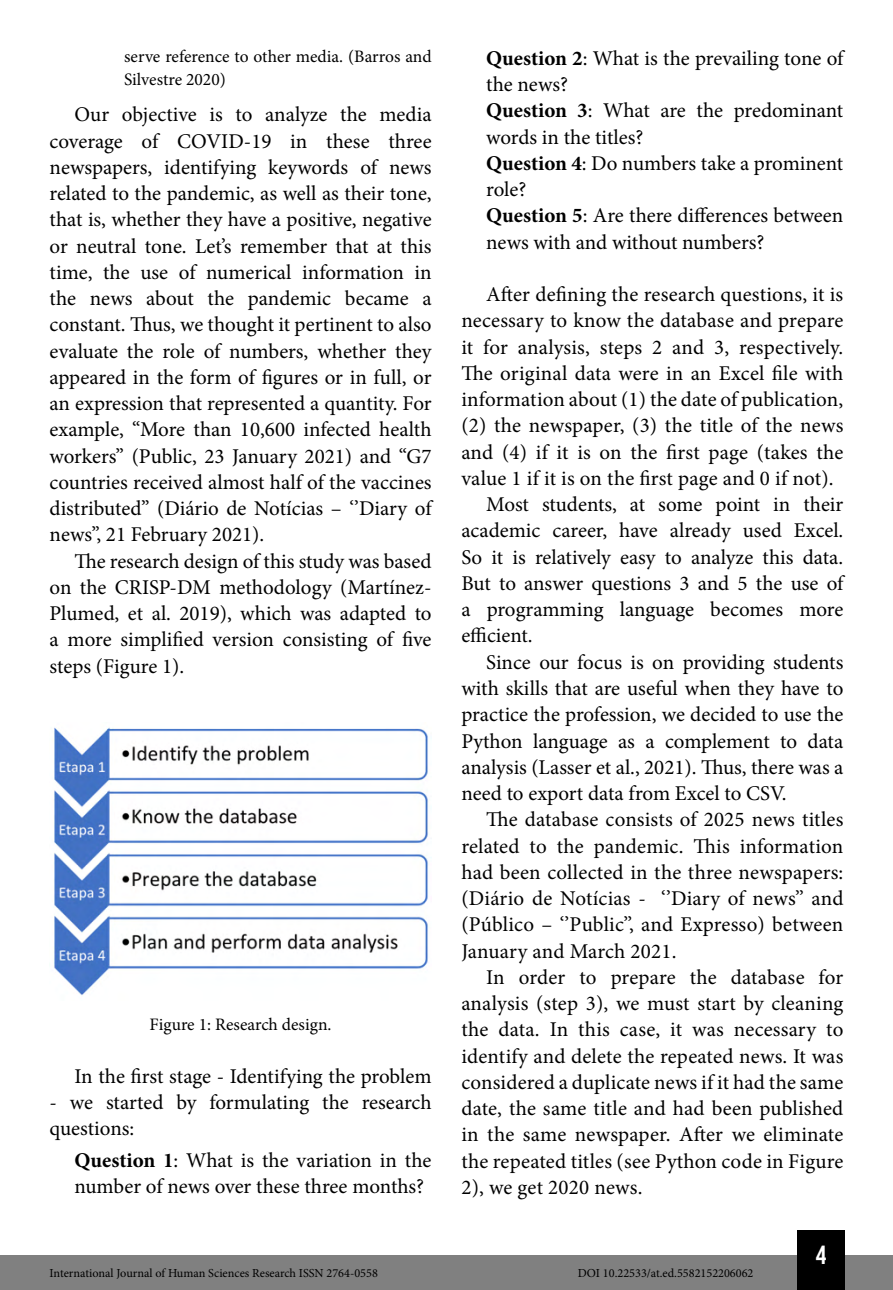
<style>
.page{position:relative;width:893px;height:1290px;background:#fff}
.page>*{position:absolute;margin:0;border:0;box-sizing:border-box;transform-origin:0 0}
.t1{font:26.25px "Bebas Kai";color:#fff}
.Texto_1{font:21px/26.2px "Minion Pro";color:#000;text-align:justify}
.Citação{font:17.5px/22.8px "Minion Pro";color:#000}
.Info_Imagem{font:17.5px "Minion Pro";color:#000}
.t2{font:12.25px "Minion Pro";color:#000}
.s1{font-weight:700}
</style>
<div class="page">
<div style="left:0;top:1255px;width:893px;height:35px;background:#808080"></div>
<div style="left:797px;top:1230px;width:48px;height:60px;background:#000"></div>
<img style="left:54px;top:727px;width:375px;height:269px">
<p class="Citação" style="left:124px;top:45px;width:309px">serve reference to other media. (Barros and<br>Silvestre 2020)</p>
<p class="Texto_1" style="left:50px;top:102px;width:384px;text-indent:25px">Our objective is to analyze the media coverage of COVID-19 in these three newspapers, identifying keywords of news related to the pandemic, as well as their tone, that is, whether they have a positive, negative or neutral tone. Let’s remember that at this time, the use of numerical information in the news about the pandemic became a constant. Thus, we thought it pertinent to also evaluate the role of numbers, whether they appeared in the form of figures or in full, or an expression that represented a quantity. For example, “More than 10,600 infected health workers” (Public, 23 January 2021) and “G7 countries received almost half of the vaccines distributed” (Diário de Notícias – ‘’Diary of news’’, 21 February 2021).</p>
<p class="Texto_1" style="left:50px;top:548px;width:384px;text-indent:25px">The research design of this study was based on the CRISP-DM methodology (Martínez-Plumed, et al. 2019), which was adapted to a more simplified version consisting of five steps (Figure 1).</p>
<p class="Info_Imagem" style="left:150px;top:1013px;width:183px">Figure 1: Research design.</p>
<p class="Texto_1" style="left:74px;top:1063px;width:359px">In the first stage - Identifying the problem</p>
<p class="Texto_1" style="left:50px;top:1089px;width:383px">- we started by formulating the research questions:</p>
<p class="Texto_1" style="left:74px;top:1147px;width:359px"><span class="s1">Question 1</span>: What is the variation in the number of news over these three months?</p>
<p class="Texto_1" style="left:486px;top:45px;width:359px"><span class="s1">Question 2</span>: What is the prevailing tone of the news?</p>
<p class="Texto_1" style="left:486px;top:98px;width:359px"><span class="s1">Question 3</span>: What are the predominant words in the titles?</p>
<p class="Texto_1" style="left:486px;top:150px;width:359px"><span class="s1">Question 4</span>: Do numbers take a prominent role?</p>
<p class="Texto_1" style="left:486px;top:203px;width:359px"><span class="s1">Question 5</span>: Are there differences between news with and without numbers?</p>
<p class="Texto_1" style="left:461px;top:281px;width:384px;text-indent:25px">After defining the research questions, it is necessary to know the database and prepare it for analysis, steps 2 and 3, respectively.<br>The original data were in an Excel file with information about (1) the date of publication, (2) the newspaper, (3) the title of the news and (4) if it is on the first page (takes the value 1 if it is on the first page and 0 if not).</p>
<p class="Texto_1" style="left:461px;top:491px;width:384px;text-indent:25px">Most students, at some point in their academic career, have already used Excel.<br>So it is relatively easy to analyze this data.<br>But to answer questions 3 and 5 the use of a programming language becomes more efficient.</p>
<p class="Texto_1" style="left:461px;top:649px;width:384px;text-indent:25px">Since our focus is on providing students with skills that are useful when they have to practice the profession, we decided to use the Python language as a complement to data analysis (Lasser et al., 2021). Thus, there was a need to export data from Excel to CSV.</p>
<p class="Texto_1" style="left:461px;top:806px;width:384px;text-indent:25px">The database consists of 2025 news titles related to the pandemic. This information had been collected in the three newspapers: (Diário de Notícias - ‘’Diary of news’’ and (Público – ‘’Public’’, and Expresso) between January and March 2021.</p>
<p class="Texto_1" style="left:461px;top:964px;width:384px;text-indent:25px">In order to prepare the database for analysis (step 3), we must start by cleaning the data. In this case, it was necessary to identify and delete the repeated news. It was considered a duplicate news if it had the same date, the same title and had been published in the same newspaper. After we eliminate the repeated titles (see Python code in Figure 2), we get 2020 news.</p>
<p class="t1" style="left:816px;top:1241px;width:12px">4</p>
<p class="t2" style="left:50px;top:1265px;width:330px">International Journal of Human Sciences Research ISSN 2764-0558</p>
<p class="t2" style="left:578px;top:1265px;width:177px">DOI 10.22533/at.ed.5582152206062</p>
</div>
